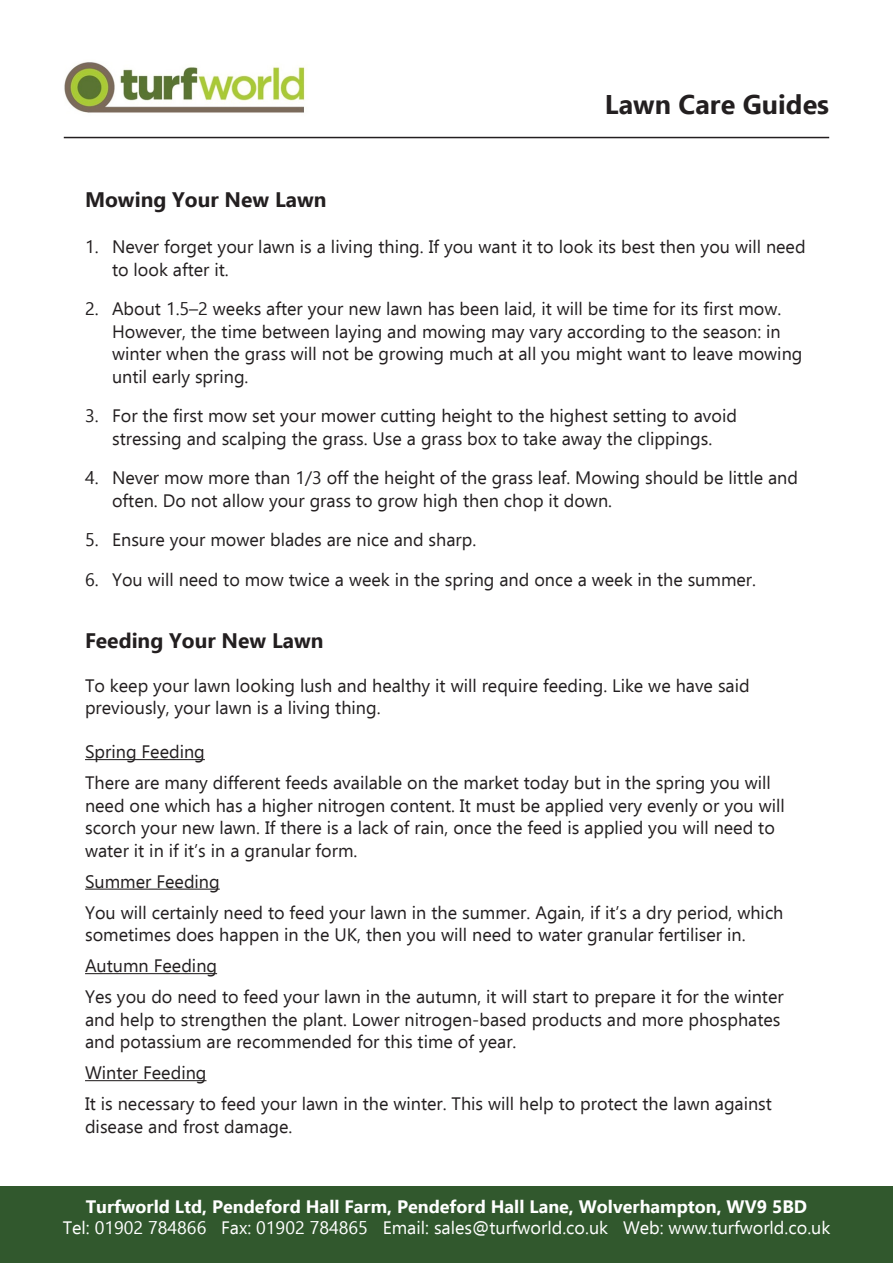
<style>
.page{position:relative;width:893px;height:1263px;background:#fff}
.page>*{position:absolute;margin:0;border:0;box-sizing:border-box;transform-origin:0 0}
.t1{font:700 27px "Ebrima";color:#231f20}
.t2{font:700 21px "Ebrima";color:#231f20}
.t3{font:18px/22.5px "Ebrima";color:#231f20}
.t4{font:18px "Ebrima";color:#fff}
.t5{font:700 18px "Ebrima";color:#fff}
</style>
<div class="page">
<hr style="left:85px;top:759px;width:120px;height:1px;background:#231f20">
<hr style="left:85px;top:889px;width:135px;height:1px;background:#231f20">
<hr style="left:85px;top:973px;width:132px;height:1px;background:#231f20">
<hr style="left:85px;top:1080px;width:121px;height:1px;background:#231f20">
<img style="left:64px;top:62px;width:241px;height:51px">
<hr style="left:64px;top:137px;width:765px;height:1px;background:#231f20">
<div style="left:0;top:1186px;width:893px;height:77px;background:#31582d"></div>
<p class="t1" style="left:605px;top:83px;width:226px">Lawn Care Guides</p>
<p class="t2" style="left:85px;top:183px;width:243px">Mowing Your New Lawn</p>
<p class="t3" style="left:112px;top:235px;width:695px;text-indent:-27px">1. Never forget your lawn is a living thing. If you want it to look its best then you will need to look after it.</p>
<p class="t3" style="left:112px;top:297px;width:692px;text-indent:-27px">2. About 1.5–2 weeks after your new lawn has been laid, it will be time for its first mow.<br>However, the time between laying and mowing may vary according to the season: in winter when the grass will not be growing much at all you might want to leave mowing until early spring.</p>
<p class="t3" style="left:85px;top:404px;width:653px;text-align:center">3. For the first mow set your mower cutting height to the highest setting to avoid stressing and scalping the grass. Use a grass box to take away the clippings.</p>
<p class="t3" style="left:112px;top:466px;width:687px;text-indent:-27px">4. Never mow more than 1/3 off the height of the grass leaf. Mowing should be little and often. Do not allow your grass to grow high then chop it down.</p>
<p class="t3" style="left:85px;top:528px;width:393px">5. Ensure your mower blades are nice and sharp.</p>
<p class="t3" style="left:85px;top:568px;width:672px">6. You will need to mow twice a week in the spring and once a week in the summer.</p>
<p class="t2" style="left:85px;top:624px;width:240px">Feeding Your New Lawn</p>
<p class="t3" style="left:85px;top:673px;width:666px">To keep your lawn looking lush and healthy it will require feeding. Like we have said previously, your lawn is a living thing.</p>
<p class="t3" style="left:85px;top:740px;width:121px">Spring Feeding</p>
<p class="t3" style="left:85px;top:771px;width:701px">There are many different feeds available on the market today but in the spring you will need one which has a higher nitrogen content. It must be applied very evenly or you will scorch your new lawn. If there is a lack of rain, once the feed is applied you will need to water it in if it’s in a granular form.</p>
<p class="t3" style="left:85px;top:869px;width:136px">Summer Feeding</p>
<p class="t3" style="left:85px;top:900px;width:700px">You will certainly need to feed your lawn in the summer. Again, if it’s a dry period, which sometimes does happen in the UK, then you will need to water granular fertiliser in.</p>
<p class="t3" style="left:85px;top:954px;width:134px">Autumn Feeding</p>
<p class="t3" style="left:85px;top:985px;width:700px">Yes you do need to feed your lawn in the autumn, it will start to prepare it for the winter and help to strengthen the plant. Lower nitrogen-based products and more phosphates and potassium are recommended for this time of year.</p>
<p class="t3" style="left:85px;top:1061px;width:123px">Winter Feeding</p>
<p class="t3" style="left:85px;top:1092px;width:688px">It is necessary to feed your lawn in the winter. This will help to protect the lawn against disease and frost damage.</p>
<p class="t5" style="left:86px;top:1192px;width:723px">Turfworld Ltd, Pendeford Hall Farm, Pendeford Hall Lane, Wolverhampton, WV9 5BD</p>
<p class="t4" style="left:63px;top:1214px;width:769px">Tel: 01902 784866 Fax: 01902 784865 Email: sales@turfworld.co.uk Web: www.turfworld.co.uk</p>
</div>
